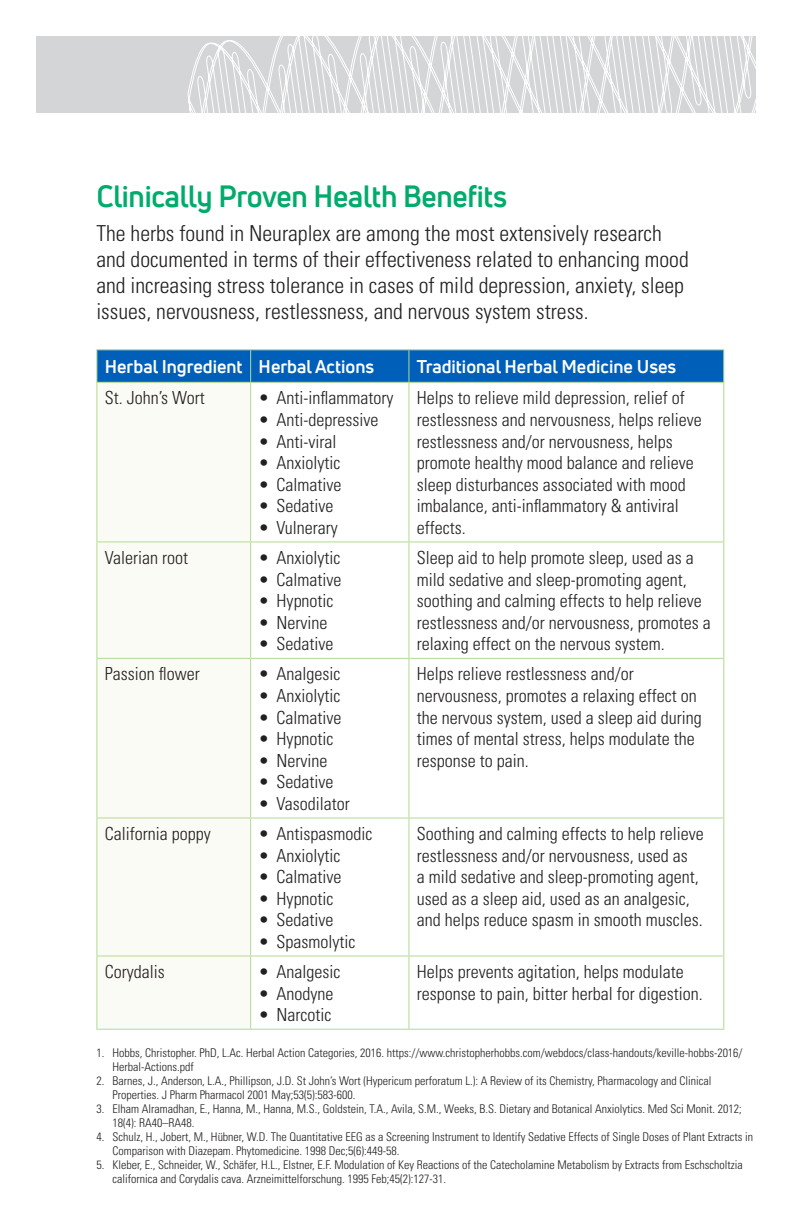
<style>
.page{position:relative;width:792px;height:1224px;background:#fff}
.page>*{position:absolute;margin:0;border:0;box-sizing:border-box;transform-origin:0 0}
.t1{font:700 30px "Uni Neue";letter-spacing:-.01em;color:#00ab6b}
.t2{font:300 condensed 22px/26px "Univers";color:#231f20}
.t3{font:300 condensed 18px/21.6px "Univers";color:#231f20}
.t4{font:700 18px "Uni Neue";color:#fff}
.t5{font:300 condensed 12px/14px "Univers";color:#231f20}
</style>
<div class="page">
<div style="left:36px;top:36px;width:720px;height:76px;background:#d4d5d7"></div>
<svg style="left:188px;top:36px;width:568px;height:76px"></svg>
<div style="left:97px;top:350px;width:626px;height:32px;background:#005fb9"></div>
<div style="left:97px;top:383px;width:153px;height:646px;background:#fbfbf5"></div>
<hr style="left:96px;top:349px;width:155px;height:1px;background:#b3da93">
<hr style="left:96px;top:350px;width:1px;height:32px;background:#b3da93">
<hr style="left:251px;top:349px;width:158px;height:1px;background:#b3da93">
<hr style="left:250px;top:350px;width:1px;height:32px;background:#b3da93">
<hr style="left:409px;top:349px;width:315px;height:1px;background:#b3da93">
<hr style="left:408px;top:350px;width:1px;height:32px;background:#b3da93">
<hr style="left:723px;top:350px;width:1px;height:32px;background:#b3da93">
<hr style="left:96px;top:382px;width:155px;height:1px;background:#b3da93">
<hr style="left:96px;top:383px;width:1px;height:158px;background:#b3da93">
<hr style="left:251px;top:382px;width:158px;height:1px;background:#b3da93">
<hr style="left:250px;top:383px;width:1px;height:158px;background:#b3da93">
<hr style="left:409px;top:382px;width:315px;height:1px;background:#b3da93">
<hr style="left:408px;top:383px;width:1px;height:158px;background:#b3da93">
<hr style="left:723px;top:383px;width:1px;height:158px;background:#b3da93">
<hr style="left:96px;top:541px;width:155px;height:1px;background:#b3da93">
<hr style="left:96px;top:542px;width:1px;height:116px;background:#b3da93">
<hr style="left:251px;top:541px;width:158px;height:1px;background:#b3da93">
<hr style="left:250px;top:542px;width:1px;height:116px;background:#b3da93">
<hr style="left:409px;top:541px;width:315px;height:1px;background:#b3da93">
<hr style="left:408px;top:542px;width:1px;height:116px;background:#b3da93">
<hr style="left:723px;top:542px;width:1px;height:116px;background:#b3da93">
<hr style="left:96px;top:658px;width:155px;height:1px;background:#b3da93">
<hr style="left:96px;top:659px;width:1px;height:158px;background:#b3da93">
<hr style="left:251px;top:658px;width:158px;height:1px;background:#b3da93">
<hr style="left:250px;top:659px;width:1px;height:158px;background:#b3da93">
<hr style="left:409px;top:658px;width:315px;height:1px;background:#b3da93">
<hr style="left:408px;top:659px;width:1px;height:158px;background:#b3da93">
<hr style="left:723px;top:659px;width:1px;height:158px;background:#b3da93">
<hr style="left:96px;top:817px;width:155px;height:1px;background:#b3da93">
<hr style="left:96px;top:818px;width:1px;height:138px;background:#b3da93">
<hr style="left:251px;top:817px;width:158px;height:1px;background:#b3da93">
<hr style="left:250px;top:818px;width:1px;height:138px;background:#b3da93">
<hr style="left:409px;top:817px;width:315px;height:1px;background:#b3da93">
<hr style="left:408px;top:818px;width:1px;height:138px;background:#b3da93">
<hr style="left:723px;top:818px;width:1px;height:138px;background:#b3da93">
<hr style="left:96px;top:956px;width:155px;height:1px;background:#b3da93">
<hr style="left:96px;top:957px;width:1px;height:72px;background:#b3da93">
<hr style="left:251px;top:956px;width:158px;height:1px;background:#b3da93">
<hr style="left:250px;top:957px;width:1px;height:72px;background:#b3da93">
<hr style="left:409px;top:956px;width:315px;height:1px;background:#b3da93">
<hr style="left:408px;top:957px;width:1px;height:72px;background:#b3da93">
<hr style="left:723px;top:957px;width:1px;height:72px;background:#b3da93">
<hr style="left:96px;top:1029px;width:155px;height:1px;background:#b3da93">
<hr style="left:251px;top:1029px;width:158px;height:1px;background:#b3da93">
<hr style="left:409px;top:1029px;width:315px;height:1px;background:#b3da93">
<h1 class="t1" style="left:96px;top:177px;width:412px">Clinically Proven Health Benefits</h1>
<p class="t2" style="left:96px;top:220px;width:594px">The herbs found in Neuraplex are among the most extensively research and documented in terms of their effectiveness related to enhancing mood and increasing stress tolerance in cases of mild depression, anxiety, sleep issues, nervousness, restlessness, and nervous system stress.</p>
<p class="t4" style="left:105px;top:355px;width:271px">Herbal Ingredient Herbal Actions</p>
<p class="t4" style="left:417px;top:355px;width:261px">Traditional Herbal Medicine Uses</p>
<p class="t3" style="left:105px;top:387px;width:102px">St. John’s Wort</p>
<p class="t3" style="left:259px;top:387px;width:136px">• Anti-inflammatory</p>
<p class="t3" style="left:259px;top:409px;width:121px">• Anti-depressive</p>
<p class="t3" style="left:259px;top:430px;width:79px">• Anti-viral</p>
<p class="t3" style="left:259px;top:452px;width:83px">• Anxiolytic</p>
<p class="t3" style="left:259px;top:473px;width:84px">• Calmative</p>
<p class="t3" style="left:259px;top:495px;width:76px">• Sedative</p>
<p class="t3" style="left:259px;top:517px;width:81px">• Vulnerary</p>
<p class="t3" style="left:417px;top:387px;width:286px">Helps to relieve mild depression, relief of restlessness and nervousness, helps relieve restlessness and/or nervousness, helps promote healthy mood balance and relieve sleep disturbances associated with mood imbalance, anti-inflammatory &amp; antiviral effects.</p>
<p class="t3" style="left:105px;top:547px;width:85px">Valerian root</p>
<p class="t3" style="left:259px;top:547px;width:83px">• Anxiolytic</p>
<p class="t3" style="left:259px;top:568px;width:84px">• Calmative</p>
<p class="t3" style="left:259px;top:590px;width:76px">• Hypnotic</p>
<p class="t3" style="left:259px;top:611px;width:70px">• Nervine</p>
<p class="t3" style="left:259px;top:633px;width:76px">• Sedative</p>
<p class="t3" style="left:105px;top:663px;width:96px">Passion flower</p>
<p class="t3" style="left:259px;top:663px;width:83px">• Analgesic</p>
<p class="t3" style="left:259px;top:685px;width:83px">• Anxiolytic</p>
<p class="t3" style="left:259px;top:706px;width:84px">• Calmative</p>
<p class="t3" style="left:259px;top:728px;width:76px">• Hypnotic</p>
<p class="t3" style="left:259px;top:749px;width:70px">• Nervine</p>
<p class="t3" style="left:259px;top:771px;width:76px">• Sedative</p>
<p class="t3" style="left:259px;top:793px;width:93px">• Vasodilator</p>
<p class="t3" style="left:105px;top:823px;width:107px">California poppy</p>
<p class="t3" style="left:259px;top:823px;width:115px">• Antispasmodic</p>
<p class="t3" style="left:259px;top:844px;width:83px">• Anxiolytic</p>
<p class="t3" style="left:259px;top:866px;width:84px">• Calmative</p>
<p class="t3" style="left:259px;top:887px;width:76px">• Hypnotic</p>
<p class="t3" style="left:259px;top:909px;width:76px">• Sedative</p>
<p class="t3" style="left:259px;top:931px;width:98px">• Spasmolytic</p>
<p class="t3" style="left:105px;top:961px;width:61px">Corydalis</p>
<p class="t3" style="left:259px;top:961px;width:83px">• Analgesic</p>
<p class="t3" style="left:259px;top:982px;width:76px">• Anodyne</p>
<p class="t3" style="left:259px;top:1004px;width:74px">• Narcotic</p>
<p class="t3" style="left:417px;top:547px;width:295px">Sleep aid to help promote sleep, used as a mild sedative and sleep-promoting agent, soothing and calming effects to help relieve restlessness and/or nervousness, promotes a relaxing effect on the nervous system.</p>
<p class="t3" style="left:417px;top:663px;width:286px">Helps relieve restlessness and/or nervousness, promotes a relaxing effect on the nervous system, used a sleep aid during times of mental stress, helps modulate the response to pain.</p>
<p class="t3" style="left:417px;top:823px;width:288px">Soothing and calming effects to help relieve restlessness and/or nervousness, used as<br>a mild sedative and sleep-promoting agent, used as a sleep aid, used as an analgesic, and helps reduce spasm in smooth muscles.</p>
<p class="t3" style="left:417px;top:961px;width:287px">Helps prevents agitation, helps modulate response to pain, bitter herbal for digestion.</p>
<p class="t5" style="left:112px;top:1045px;width:632px;text-indent:-16px">1. Hobbs, Christopher. PhD, L.Ac. Herbal Action Categories, 2016. https://www.christopherhobbs.com/webdocs/class-handouts/keville-hobbs-2016/<br>Herbal-Actions.pdf</p>
<p class="t5" style="left:112px;top:1073px;width:601px;text-indent:-16px">2. Barnes, J., Anderson, L.A., Phillipson, J.D. St John’s Wort (Hypericum perforatum L.): A Review of its Chemistry, Pharmacology and Clinical<br>Properties. J Pharm Pharmacol 2001 May;53(5):583-600.</p>
<p class="t5" style="left:112px;top:1101px;width:631px;text-indent:-16px">3. Elham Alramadhan, E., Hanna, M., Hanna, M.S., Goldstein, T.A., Avila, S.M., Weeks, B.S. Dietary and Botanical Anxiolytics. Med Sci Monit. 2012;<br>18(4): RA40–RA48.</p>
<p class="t5" style="left:112px;top:1129px;width:642px;text-indent:-16px">4. Schulz, H., Jobert, M., Hübner, W.D. The Quantitative EEG as a Screening Instrument to Identify Sedative Effects of Single Doses of Plant Extracts in<br>Comparison with Diazepam. Phytomedicine. 1998 Dec;5(6):449-58.</p>
<p class="t5" style="left:112px;top:1157px;width:632px;text-indent:-16px">5. Kleber, E., Schneider, W., Schäfer, H.L., Elstner, E.F. Modulation of Key Reactions of the Catecholamine Metabolism by Extracts from Eschscholtzia californica and Corydalis cava. Arzneimittelforschung. 1995 Feb;45(2):127-31.</p>
</div>
